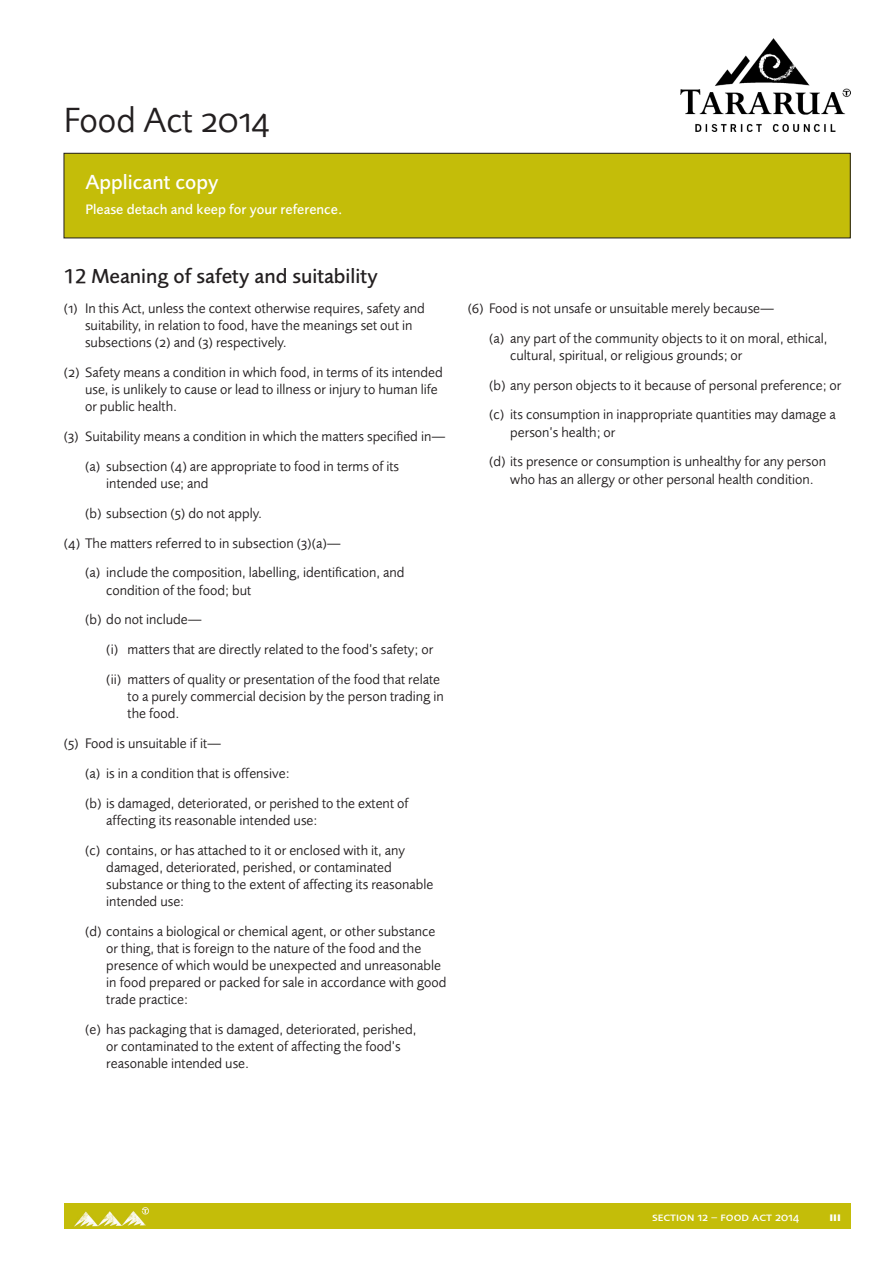
<style>
.page{position:relative;width:893px;height:1263px;background:#fff}
.page>*{position:absolute;margin:0;border:0;box-sizing:border-box;transform-origin:0 0}
.t1{font:36px "Foundry Sans";color:#231f20}
.Section_heading{font:500 21px "Foundry Sans";color:#231f20}
.Section_heading-2{font:500 21px "Foundry Sans";color:#fff}
.Numbered_list{font:14.25px/17.1px "Foundry Sans";color:#231f20}
.Green_box_body_text{font:500 14.25px "Foundry Sans";color:#fff}
.t2{font:500 12px "Foundry Sans Expert";color:#fff}
.t3{font:700 12px "Foundry Sans Expert";color:#fff}
.s1{font-family:"Foundry Sans Expert"}
</style>
<div class="page">
<div style="left:64px;top:1203px;width:786px;height:26px;background:#c4bd09"></div>
<img style="left:74px;top:1207px;width:75px;height:20px">
<div style="left:64px;top:153px;width:786px;height:85px;background:#c4bd09"></div>
<div style="left:64px;top:153px;width:786px;height:85px;border:1px solid #231f20"></div>
<img style="left:680px;top:38px;width:170px;height:94px">
<p class="t1" style="left:64px;top:99px;width:208px">Food Act <span class="s1">2014</span></p>
<p class="Section_heading-2" style="left:85px;top:169px;width:135px">Applicant copy</p>
<p class="Green_box_body_text" style="left:85px;top:201px;width:258px">Please detach and keep for your reference.</p>
<p class="Section_heading" style="left:64px;top:264px;width:315px">12 Meaning of safety and suitability</p>
<p class="Numbered_list" style="left:85px;top:299px;width:341px;text-indent:-21px">(<span class="s1">1</span>) In this Act, unless the context otherwise requires, safety and suitability, in relation to food, have the meanings set out in subsections (<span class="s1">2</span>) and (<span class="s1">3</span>) respectively.</p>
<p class="Numbered_list" style="left:85px;top:363px;width:359px;text-indent:-21px">(<span class="s1">2</span>) Safety means a condition in which food, in terms of its intended use, is unlikely to cause or lead to illness or injury to human life or public health.</p>
<p class="Numbered_list" style="left:64px;top:427px;width:383px">(<span class="s1">3</span>) Suitability means a condition in which the matters specified in—</p>
<p class="Numbered_list" style="left:106px;top:457px;width:294px;text-indent:-21px">(a) subsection (<span class="s1">4</span>) are appropriate to food in terms of its intended use; and</p>
<p class="Numbered_list" style="left:85px;top:504px;width:179px">(b) subsection (<span class="s1">5</span>) do not apply.</p>
<p class="Numbered_list" style="left:64px;top:534px;width:279px">(<span class="s1">4</span>) The matters referred to in subsection (<span class="s1">3</span>)(a)—</p>
<p class="Numbered_list" style="left:106px;top:564px;width:300px;text-indent:-21px">(a) include the composition, labelling, identification, and condition of the food; but</p>
<p class="Numbered_list" style="left:85px;top:611px;width:118px">(b) do not include—</p>
<p class="Numbered_list" style="left:106px;top:641px;width:329px">(i) matters that are directly related to the food’s safety; or</p>
<p class="Numbered_list" style="left:128px;top:671px;width:318px;text-indent:-21px">(ii) matters of quality or presentation of the food that relate to a purely commercial decision by the person trading in the food.</p>
<p class="Numbered_list" style="left:64px;top:735px;width:159px">(<span class="s1">5</span>) Food is unsuitable if it—</p>
<p class="Numbered_list" style="left:85px;top:765px;width:206px">(a) is in a condition that is offensive:</p>
<p class="Numbered_list" style="left:106px;top:794px;width:304px;text-indent:-21px">(b) is damaged, deteriorated, or perished to the extent of affecting its reasonable intended use:</p>
<p class="Numbered_list" style="left:106px;top:841px;width:328px;text-indent:-21px">(c) contains, or has attached to it or enclosed with it, any damaged, deteriorated, perished, or contaminated substance or thing to the extent of affecting its reasonable intended use:</p>
<p class="Numbered_list" style="left:106px;top:923px;width:342px;text-indent:-21px">(d) contains a biological or chemical agent, or other substance or thing, that is foreign to the nature of the food and the presence of which would be unexpected and unreasonable in food prepared or packed for sale in accordance with good trade practice:</p>
<p class="Numbered_list" style="left:106px;top:1021px;width:312px;text-indent:-21px">(e) has packaging that is damaged, deteriorated, perished, or contaminated to the extent of affecting the food’s reasonable intended use.</p>
<p class="Numbered_list" style="left:468px;top:299px;width:308px">(<span class="s1">6</span>) Food is not unsafe or unsuitable merely because—</p>
<p class="Numbered_list" style="left:510px;top:329px;width:319px;text-indent:-21px">(a) any part of the community objects to it on moral, ethical, cultural, spiritual, or religious grounds; or</p>
<p class="Numbered_list" style="left:489px;top:376px;width:354px">(b) any person objects to it because of personal preference; or</p>
<p class="Numbered_list" style="left:510px;top:406px;width:327px;text-indent:-21px">(c) its consumption in inappropriate quantities may damage a person’s health; or</p>
<p class="Numbered_list" style="left:510px;top:453px;width:317px;text-indent:-21px">(d) its presence or consumption is unhealthy for any person who has an allergy or other personal health condition.</p>
<p class="t2" style="left:652px;top:1209px;width:149px">section 12 – food act 2014</p>
<p class="t3" style="left:829px;top:1209px;width:13px">iii</p>
</div>
